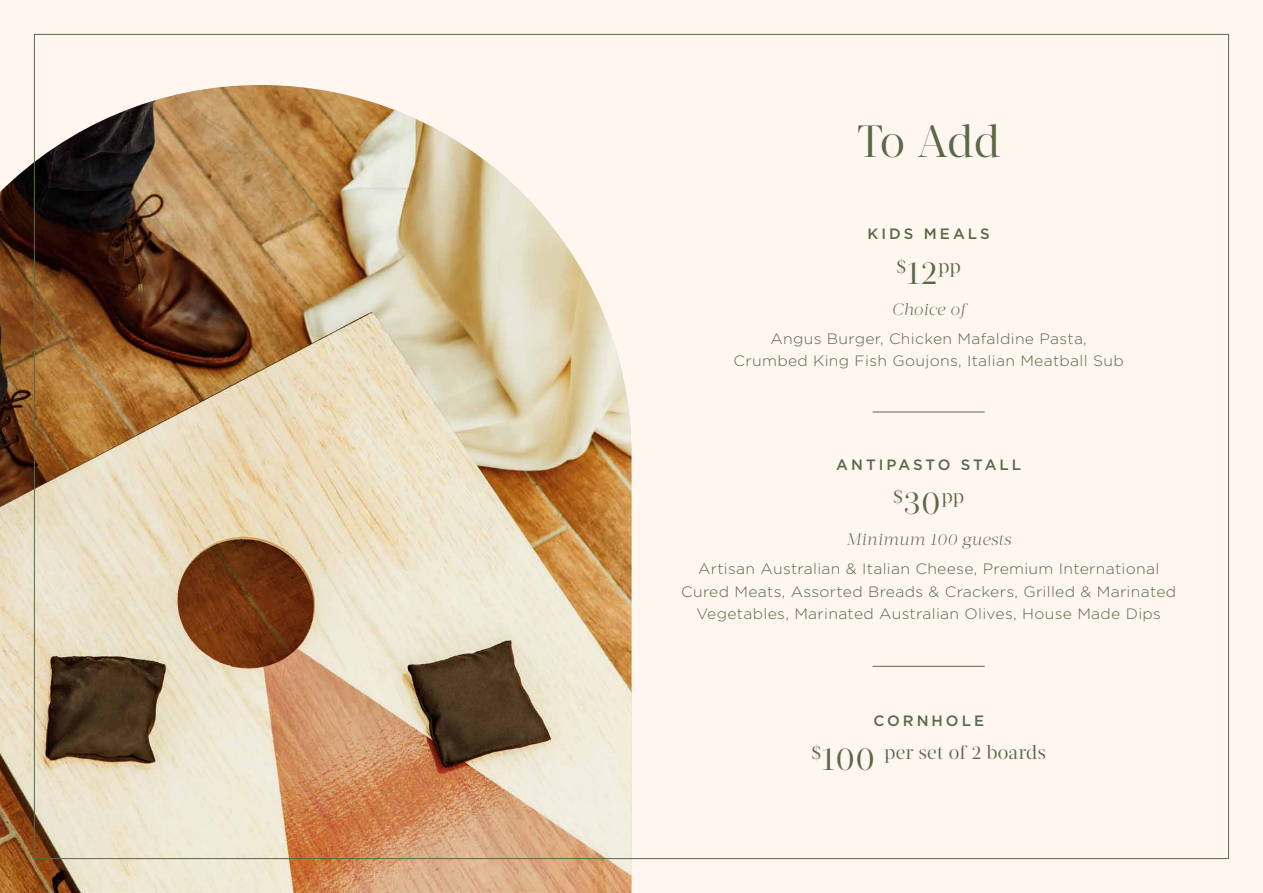
<style>
.page{position:relative;width:1263px;height:893px;background:#fff6ef}
.page>*{position:absolute;margin:0;border:0;box-sizing:border-box;transform-origin:0 0}
.t1{font:45px "Acta Display";color:#5a694a}
.t2{font:19.2px "Acta Display";letter-spacing:.01em;color:#5a694a}
.t3{font:italic 300 16.5px "Acta Display";letter-spacing:.01em;color:#5a694a;scale:1.05 1}
.t4{font:300 15px/22.5px "Gotham";letter-spacing:.02em;color:#5a694a;text-align:center;scale:1.05 1}
.t5{font:500 15px "Gotham";letter-spacing:.2em;color:#5a694a}
.s1{font-size:33px}
</style>
<div class="page">
<img style="left:0;top:85px;width:631px;height:808px">
<hr style="left:873px;top:412px;width:112px;height:1px;background:#5a694a">
<hr style="left:873px;top:666px;width:112px;height:1px;background:#5a694a">
<h1 class="t1" style="left:857px;top:115px;width:145px">To Add</h1>
<p class="t5" style="left:868px;top:224px;width:124px">KIDS MEALS</p>
<p class="t2" style="left:896px;top:255px;width:66px">$<span class="s1">12</span>pp</p>
<p class="t3" style="left:892px;top:300px;width:72px">Choice of</p>
<p class="t4" style="left:734px;top:327px;width:373px">Angus Burger, Chicken Mafaldine Pasta,<br>Crumbed King Fish Goujons, Italian Meatball Sub</p>
<p class="t5" style="left:836px;top:454px;width:186px">ANTIPASTO STALL</p>
<p class="t2" style="left:893px;top:485px;width:72px">$<span class="s1">30</span>pp</p>
<p class="t3" style="left:846px;top:530px;width:159px">Minimum 100 guests</p>
<p class="t4" style="left:681px;top:557px;width:473px">Artisan Australian &amp; Italian Cheese, Premium International<br>Cured Meats, Assorted Breads &amp; Crackers, Grilled &amp; Marinated<br>Vegetables, Marinated Australian Olives, House Made Dips</p>
<p class="t5" style="left:873px;top:710px;width:112px">CORNHOLE</p>
<p class="t2" style="left:811px;top:741px;width:236px">$<span class="s1">100</span> per set of 2 boards</p>
</div>
